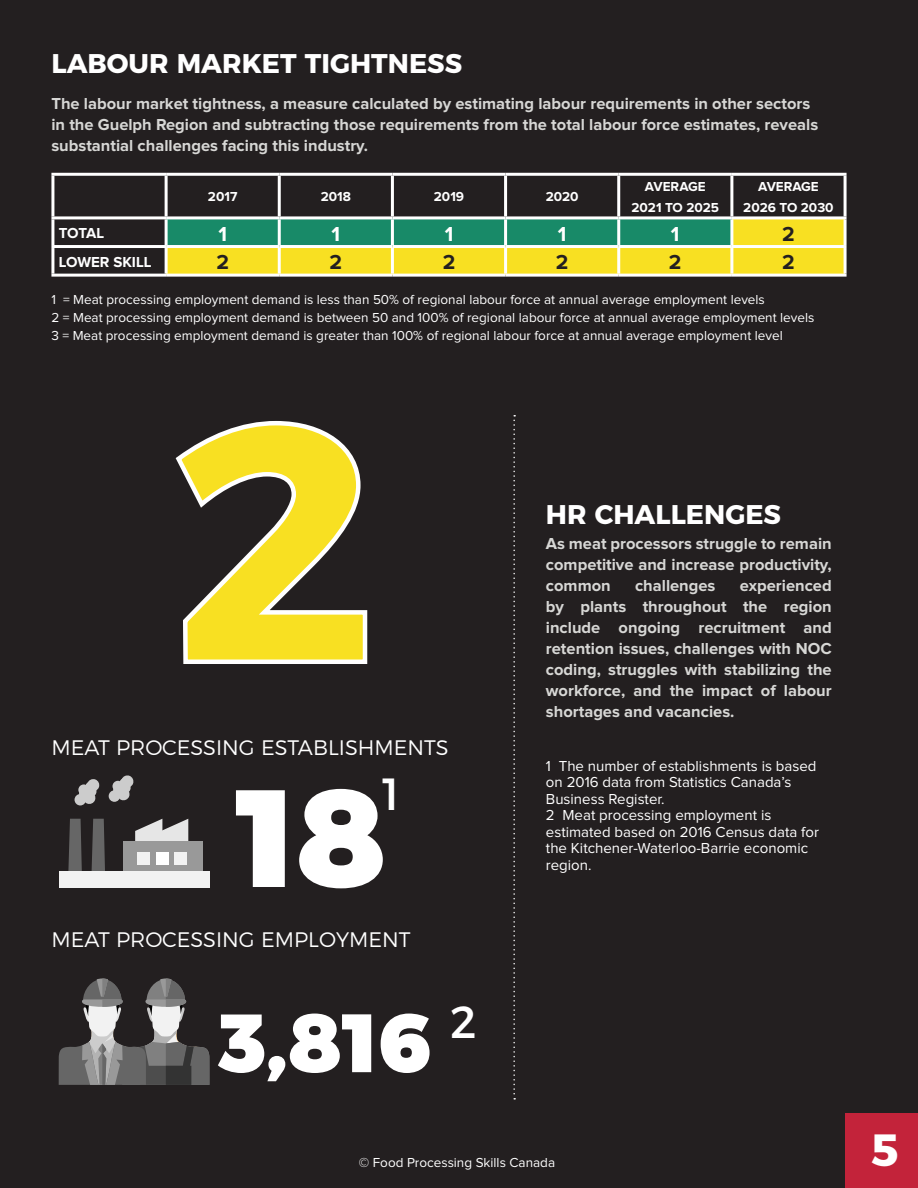
<style>
.page{position:relative;width:918px;height:1188px;background:#fff}
.page>*{position:absolute;margin:0;border:0;box-sizing:border-box;transform-origin:0 0}
.t1{font:700 336px "Montserrat";color:#f8e022}
.t2{font:900 138px "Montserrat";color:#fff}
.t3{font:900 82.5px "Montserrat";color:#fff}
.t4{font:45px "Montserrat";color:#fff}
.t5{font:700 45px "Montserrat";color:#fff}
.t6{font:700 27px "Montserrat";color:#fff}
.t7{font:300 21px "Montserrat";color:#fff}
.t8{font:700 21px "Proxima Nova";color:#231f20}
.t9{font:700 21px "Proxima Nova";color:#fff}
.t10{font:700 16.5px/21px "Proxima Nova";color:#d7d7d5;text-align:justify}
.t11{font:15px/16.5px "Proxima Nova";color:#fff}
.t12{font:700 15px "Proxima Nova";color:#fff}
.t13{font:13.5px/18px "Proxima Nova";color:#fff}
.t14{font:700 13.5px/21px "Proxima Nova";color:#fff;text-align:center}
</style>
<div class="page">
<hr style="left:0;top:0;width:1px;height:1188px;background:#231f20">
<div style="left:1px;top:0;width:917px;height:1188px;background:#231f20"></div>
<svg style="left:175px;top:420px;width:193px;height:244px"></svg>
<svg style="left:168px;top:219px;width:676px;height:55px;background:#9cbd42"></svg>
<hr style="left:51px;top:173px;width:115px;height:3px;background:#fff">
<hr style="left:51px;top:176px;width:3px;height:40px;background:#fff">
<hr style="left:166px;top:173px;width:113px;height:3px;background:#fff">
<hr style="left:165px;top:176px;width:3px;height:40px;background:#fff">
<hr style="left:279px;top:173px;width:113px;height:3px;background:#fff">
<hr style="left:278px;top:176px;width:3px;height:40px;background:#fff">
<hr style="left:392px;top:173px;width:114px;height:3px;background:#fff">
<hr style="left:391px;top:176px;width:3px;height:40px;background:#fff">
<hr style="left:506px;top:173px;width:113px;height:3px;background:#fff">
<hr style="left:504px;top:176px;width:3px;height:40px;background:#fff">
<hr style="left:619px;top:173px;width:113px;height:3px;background:#fff">
<hr style="left:617px;top:176px;width:3px;height:40px;background:#fff">
<hr style="left:732px;top:173px;width:115px;height:3px;background:#fff">
<hr style="left:730px;top:176px;width:3px;height:40px;background:#fff">
<hr style="left:844px;top:176px;width:3px;height:40px;background:#fff">
<hr style="left:51px;top:216px;width:115px;height:3px;background:#fff">
<hr style="left:51px;top:219px;width:3px;height:26px;background:#fff">
<hr style="left:166px;top:216px;width:113px;height:3px;background:#fff">
<hr style="left:165px;top:219px;width:3px;height:26px;background:#fff">
<hr style="left:279px;top:216px;width:113px;height:3px;background:#fff">
<hr style="left:278px;top:219px;width:3px;height:26px;background:#fff">
<hr style="left:392px;top:216px;width:114px;height:3px;background:#fff">
<hr style="left:391px;top:219px;width:3px;height:26px;background:#fff">
<hr style="left:506px;top:216px;width:113px;height:3px;background:#fff">
<hr style="left:504px;top:219px;width:3px;height:26px;background:#fff">
<hr style="left:619px;top:216px;width:113px;height:3px;background:#fff">
<hr style="left:617px;top:219px;width:3px;height:26px;background:#fff">
<hr style="left:732px;top:216px;width:115px;height:3px;background:#fff">
<hr style="left:730px;top:219px;width:3px;height:26px;background:#fff">
<hr style="left:844px;top:219px;width:3px;height:26px;background:#fff">
<hr style="left:51px;top:245px;width:115px;height:3px;background:#fff">
<hr style="left:51px;top:248px;width:3px;height:26px;background:#fff">
<hr style="left:166px;top:245px;width:113px;height:3px;background:#fff">
<hr style="left:165px;top:248px;width:3px;height:26px;background:#fff">
<hr style="left:279px;top:245px;width:113px;height:3px;background:#fff">
<hr style="left:278px;top:248px;width:3px;height:26px;background:#fff">
<hr style="left:392px;top:245px;width:114px;height:3px;background:#fff">
<hr style="left:391px;top:248px;width:3px;height:26px;background:#fff">
<hr style="left:506px;top:245px;width:113px;height:3px;background:#fff">
<hr style="left:504px;top:248px;width:3px;height:26px;background:#fff">
<hr style="left:619px;top:245px;width:113px;height:3px;background:#fff">
<hr style="left:617px;top:248px;width:3px;height:26px;background:#fff">
<hr style="left:732px;top:245px;width:115px;height:3px;background:#fff">
<hr style="left:730px;top:248px;width:3px;height:26px;background:#fff">
<hr style="left:844px;top:248px;width:3px;height:26px;background:#fff">
<hr style="left:51px;top:274px;width:115px;height:3px;background:#fff">
<hr style="left:166px;top:274px;width:113px;height:3px;background:#fff">
<hr style="left:279px;top:274px;width:113px;height:3px;background:#fff">
<hr style="left:392px;top:274px;width:114px;height:3px;background:#fff">
<hr style="left:506px;top:274px;width:113px;height:3px;background:#fff">
<hr style="left:619px;top:274px;width:113px;height:3px;background:#fff">
<hr style="left:732px;top:274px;width:115px;height:3px;background:#fff">
<svg style="left:91px;top:819px;width:14px;height:52px"></svg>
<svg style="left:68px;top:819px;width:14px;height:52px"></svg>
<svg style="left:135px;top:819px;width:53px;height:23px"></svg>
<div style="left:123px;top:842px;width:80px;height:46px;background:#999"></div>
<div style="left:59px;top:871px;width:150px;height:17px;background:#f2f2f2"></div>
<div style="left:137px;top:853px;width:13px;height:12px;background:#f2f2f2"></div>
<div style="left:156px;top:853px;width:12px;height:12px;background:#fff"></div>
<div style="left:174px;top:853px;width:13px;height:12px;background:#f2f2f2"></div>
<div style="left:109px;top:790px;width:11px;height:12px;background:#ccc;border-radius:50%"></div>
<div style="left:113px;top:785px;width:12px;height:12px;background:#ccc;border-radius:50%"></div>
<div style="left:113px;top:781px;width:10px;height:11px;background:#ccc;border-radius:50%"></div>
<svg style="left:117px;top:775px;width:17px;height:26px"></svg>
<div style="left:75px;top:794px;width:11px;height:11px;background:#ccc;border-radius:50%"></div>
<div style="left:79px;top:788px;width:12px;height:12px;background:#ccc;border-radius:50%"></div>
<div style="left:78px;top:784px;width:11px;height:11px;background:#ccc;border-radius:50%"></div>
<svg style="left:83px;top:779px;width:17px;height:26px"></svg>
<svg style="left:59px;top:978px;width:150px;height:107px"></svg>
<svg style="left:513px;top:415px;width:2px;height:685px"></svg>
<div style="left:845px;top:1113px;width:73px;height:75px;background:#c3233a"></div>
<h3 class="t6" style="left:51px;top:42px;width:412px">LABOUR MARKET TIGHTNESS</h3>
<p class="t10" style="left:51px;top:93px;width:768px;text-align:left">The labour market tightness, a measure calculated by estimating labour requirements in other sectors in the Guelph Region and subtracting those requirements from the total labour force estimates, reveals substantial challenges facing this industry.</p>
<p class="t14" style="left:208px;top:187px;width:31px">2017</p>
<p class="t14" style="left:321px;top:187px;width:32px">2018</p>
<p class="t14" style="left:434px;top:187px;width:32px">2019</p>
<p class="t14" style="left:546px;top:187px;width:34px">2020</p>
<p class="t14" style="left:631px;top:177px;width:89px">AVERAGE<br>2021 TO 2025</p>
<p class="t14" style="left:743px;top:177px;width:92px">AVERAGE<br>2026 TO 2030</p>
<p class="t12" style="left:59px;top:226px;width:47px">TOTAL</p>
<p class="t9" style="left:218px;top:224px;width:10px">1</p>
<p class="t9" style="left:332px;top:224px;width:10px">1</p>
<p class="t9" style="left:445px;top:224px;width:10px">1</p>
<p class="t9" style="left:558px;top:224px;width:10px">1</p>
<p class="t9" style="left:671px;top:224px;width:10px">1</p>
<p class="t8" style="left:782px;top:224px;width:14px">2</p>
<p class="t12" style="left:59px;top:255px;width:94px">LOWER SKILL</p>
<p class="t8" style="left:216px;top:253px;width:14px">2</p>
<p class="t8" style="left:330px;top:253px;width:14px">2</p>
<p class="t8" style="left:443px;top:253px;width:14px">2</p>
<p class="t8" style="left:556px;top:253px;width:14px">2</p>
<p class="t8" style="left:669px;top:253px;width:14px">2</p>
<p class="t8" style="left:782px;top:253px;width:14px">2</p>
<p class="t13" style="left:51px;top:291px;width:764px">1 = Meat processing employment demand is less than 50% of regional labour force at annual average employment levels<br>2 = Meat processing employment demand is between 50 and 100% of regional labour force at annual average employment levels<br>3 = Meat processing employment demand is greater than 100% of regional labour force at annual average employment level</p>
<h1 class="t1" style="left:170px;top:266px;width:209px">2</h1>
<p class="t7" style="left:51px;top:731px;width:33px">MEAT</p>
<p class="t7" style="left:116px;top:731px;width:334px">PROCESSING ESTABLISHM ENTS</p>
<h2 class="t2" style="left:236px;top:722px;width:152px">18</h2>
<h3 class="t4" style="left:382px;top:758px;width:19px">1</h3>
<p class="t7" style="left:51px;top:924px;width:33px">MEAT</p>
<p class="t7" style="left:116px;top:924px;width:296px">PROCESSING EM PLOYM ENT</p>
<h3 class="t3" style="left:218px;top:973px;width:214px">3,816</h3>
<h3 class="t4" style="left:450px;top:986px;width:28px">2</h3>
<h3 class="t6" style="left:546px;top:493px;width:237px">hr CHALLENGES</h3>
<p class="t10" style="left:546px;top:533px;width:287px">As meat processors struggle to remain competitive and increase productivity, common</p>
<p class="t10" style="left:546px;top:575px;width:287px;text-indent:194px">experienced by plants throughout the region include ongoing recruitment and retention issues, challenges with NOC coding, struggles with stabilizing the workforce, and the impact of labour shortages and vacancies.</p>
<p class="t10" style="left:635px;top:575px;width:82px">challenges</p>
<p class="t11" style="left:546px;top:758px;width:275px">1 The number of establishments is based on 2016 data from Statistics Canada’s<br>Business Register.<br>2 Meat processing employment is estimated based on 2016 Census data for the Kitchener-Waterloo-Barrie economic region.</p>
<p class="t13" style="left:359px;top:1154px;width:198px">© Food Processing Skills Canada</p>
<h3 class="t5" style="left:871px;top:1113px;width:29px">5</h3>
</div>
